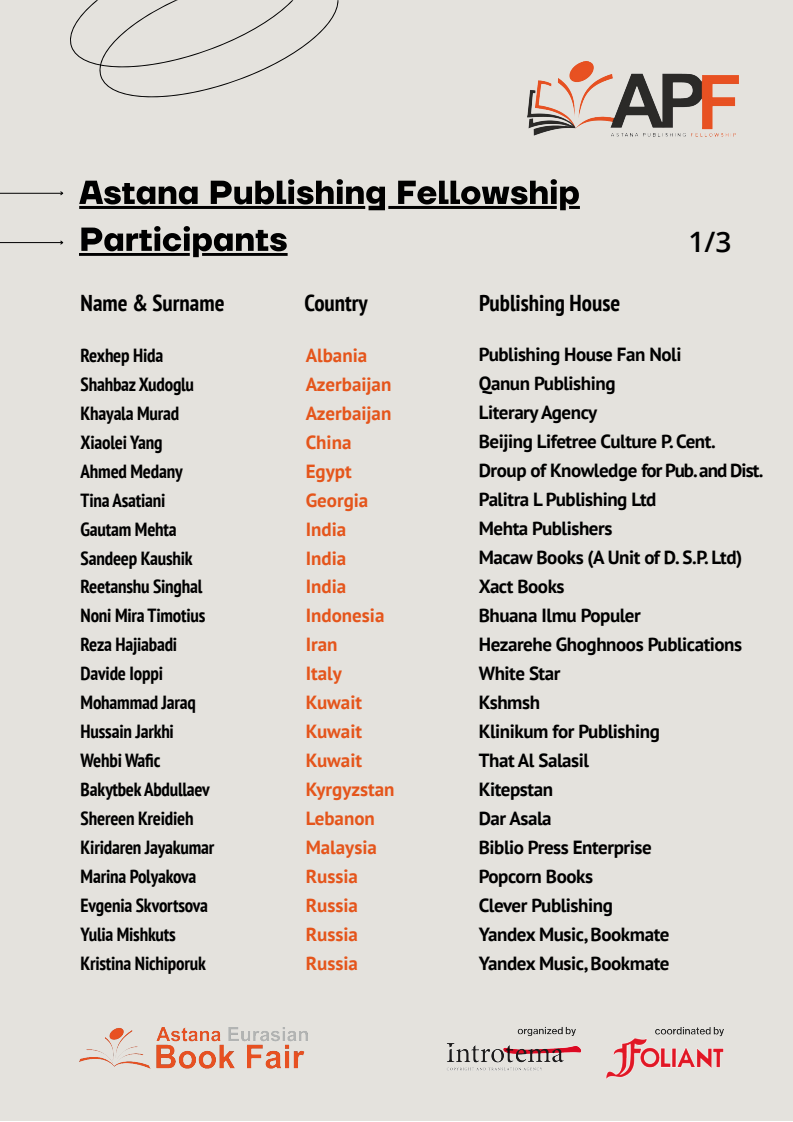
<style>
.page{position:relative;width:793px;height:1122px;background:#fff}
.page>*{position:absolute;margin:0;border:0;box-sizing:border-box;transform-origin:0 0}
.t1{font:600 28.1px "Open Sans";color:#000}
.t2{font:700 condensed 23px "PT Sans";color:#000}
.t3{font:700 19px/29px "PT Sans";letter-spacing:-.025em;color:#000}
.t4{font:700 condensed 19px/29px "PT Sans";letter-spacing:-.01em;color:#000}
.t5{font:700 19px/29px "PT Sans";color:#e4551b}
</style>
<div class="page">
<div style="left:0;top:0;width:792px;height:1121px;background:#e4e2dd"></div>
<hr style="left:388px;top:206px;width:169px;height:3px;background:#000">
<hr style="left:79px;top:206px;width:286px;height:3px;background:#000">
<svg style="left:79px;top:181px;width:119px;height:23px"></svg>
<svg style="left:211px;top:179px;width:174px;height:31px"></svg>
<svg style="left:398px;top:179px;width:182px;height:31px"></svg>
<svg style="left:79px;top:226px;width:209px;height:31px"></svg>
<hr style="left:0;top:193px;width:63px;height:1px;background:#000">
<svg style="left:59px;top:191px;width:5px;height:5px"></svg>
<hr style="left:0;top:242px;width:63px;height:1px;background:#000">
<svg style="left:59px;top:240px;width:5px;height:5px"></svg>
<svg style="left:70px;top:0;width:269px;height:98px"></svg>
<img style="left:446px;top:1027px;width:278px;height:52px">
<img style="left:80px;top:1027px;width:228px;height:41px">
<img style="left:528px;top:62px;width:210px;height:75px">
<h1 class="t1" style="left:688px;top:223px;width:45px">1/3</h1>
<p class="t2" style="left:81px;top:287px;width:145px">Name &amp; Surname</p>
<p class="t2" style="left:305px;top:287px;width:65px">Country</p>
<p class="t2" style="left:479px;top:287px;width:143px">Publishing House</p>
<p class="t5" style="left:306px;top:340px;width:90px">Albania<br>Azerbaijan<br>Azerbaijan<br>China<br>Egypt<br>Georgia<br>India<br>India<br>India<br>Indonesia<br>Iran<br>Italy<br>Kuwait<br>Kuwait<br>Kuwait<br>Kyrgyzstan<br>Lebanon<br>Malaysia<br>Russia<br>Russia<br>Russia<br>Russia</p>
<p class="t4" style="left:81px;top:340px;width:135px">Rexhep Hida<br>Shahbaz Xudoglu<br>Khayala Murad<br>Xiaolei Yang<br>Ahmed Medany<br>Tina Asatiani<br>Gautam Mehta<br>Sandeep Kaushik<br>Reetanshu Singhal<br>Noni Mira Timotius<br>Reza Hajiabadi<br>Davide Ioppi<br>Mohammad Jaraq<br>Hussain Jarkhi<br>Wehbi Wafic<br>Bakytbek Abdullaev<br>Shereen Kreidieh<br>Kiridaren Jayakumar<br>Marina Polyakova<br>Evgenia Skvortsova<br>Yulia Mishkuts<br>Kristina Nichiporuk</p>
<p class="t3" style="left:479px;top:340px;width:286px">Publishing House Fan Noli<br>Qanun Publishing<br>Literary Agency<br>Beijing Lifetree Culture P. Cent.<br>Droup of Knowledge for Pub. and Dist.<br>Palitra L Publishing Ltd<br>Mehta Publishers<br>Macaw Books (A Unit of D. S.P. Ltd)<br>Xact Books<br>Bhuana Ilmu Populer<br>Hezarehe Ghoghnoos Publications<br>White Star<br>Kshmsh<br>Klinikum for Publishing<br>That Al Salasil<br>Kitepstan<br>Dar Asala<br>Biblio Press Enterprise<br>Popcorn Books<br>Clever Publishing<br>Yandex Music, Bookmate<br>Yandex Music, Bookmate</p>
</div>
